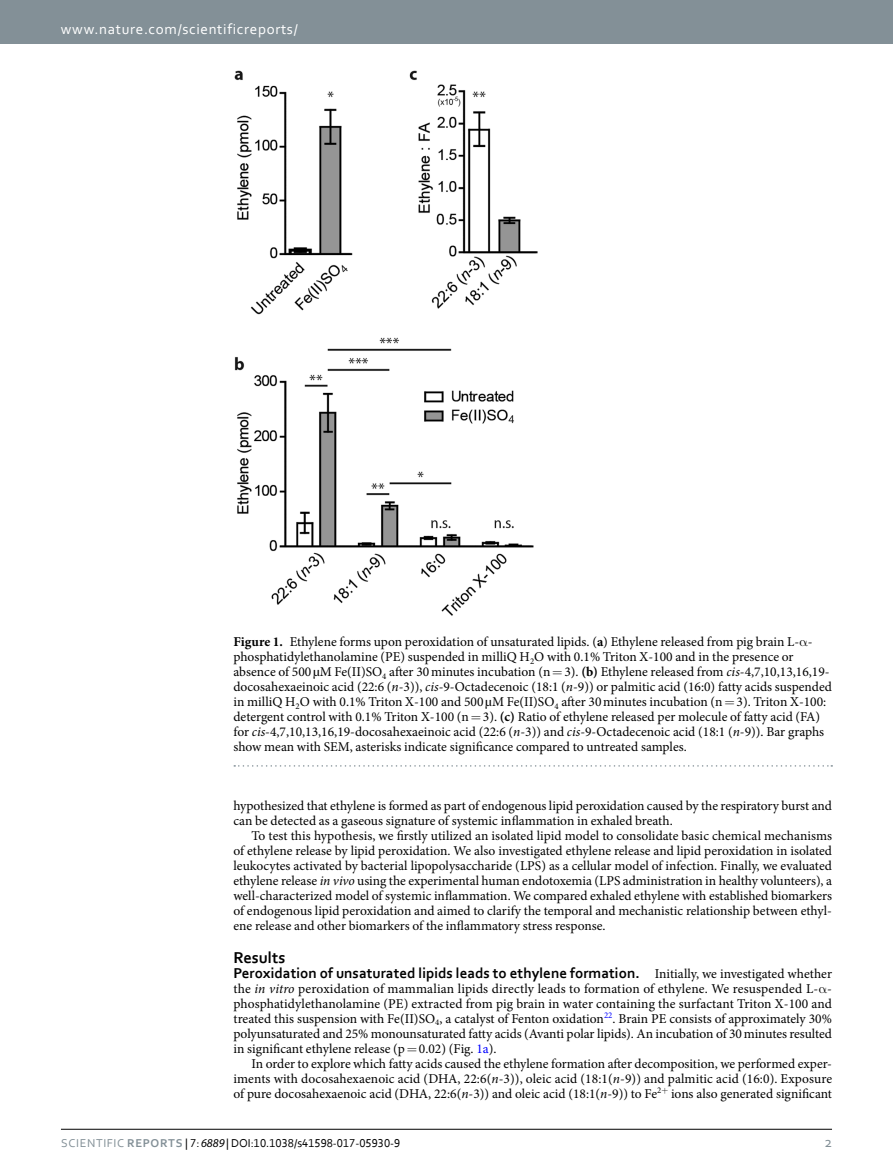
<style>
.page{position:relative;width:893px;height:1174px;background:#fff}
.page>*{position:absolute;margin:0;border:0;box-sizing:border-box;transform-origin:0 0}
.t1{font:700 16.5px "Corbel";color:#000}
.t2{font:700 15px "Corbel";color:#000}
.t3{font:15px "Corbel 2";letter-spacing:.045em;color:#fff}
.t4{font:15px "Corbel 2";color:#839097}
.t5{font:13.5px/15px "Minion Pro";color:#000;text-align:justify}
.t6{font:12px "Corbel";color:#000}
.s1{font-weight:700}
.s2{font-family:"STIX General"}
.s3{font-style:italic}
.s4{font-family:"Minion Pro";font-weight:400;font-size:13.5px}
.s5{color:#00f}
.s6{font-family:"Corbel 2";color:#839097}
.s7{font-family:"Corbel Bold 2";color:#839097}
.s8{font-family:"Myriad Pro";font-style:italic}
</style>
<div class="page">
<div style="left:0;top:0;width:893px;height:43px;background:#839097"></div>
<hr style="left:61px;top:1129px;width:771px;height:1px;background:#000">
<img style="left:234px;top:70px;width:304px;height:546px">
<svg style="left:234px;top:765px;width:598px;height:1px"></svg>
<p class="t3" style="left:61px;top:19px;width:238px">www.nature.com/scientificreports/</p>
<p class="t5" style="left:233px;top:634px;width:600px;text-align:left"><span class="s1">Figure 1.</span> Ethylene forms upon peroxidation of unsaturated lipids. (<span class="s1">a</span>) Ethylene released from pig brain L- - phosphatidylethanolamine (PE) suspended in milliQ H<sub>2</sub>O with 0.1% Triton X-100 and in the presence or absence of 500<span class="s2">µ</span>M Fe(II)SO<sub>4</sub> after 30minutes incubation (n 3). <span class="s1">(b)</span> Ethylene released from <span class="s3">cis</span>-4,7,10,13,16,19- docosahexaeinoic acid (22:6 (<span class="s3">n</span>-3)), <span class="s3">cis</span>-9-Octadecenoic (18:1 (<span class="s3">n</span>-9)) or palmitic acid (16:0) fatty acids suspended in milliQ H<sub>2</sub>O with 0.1% Triton X-100 and 500 <span class="s2">µ</span>M Fe(II)SO<sub>4</sub> after 30minutes incubation (n 3). Triton X-100: detergent control with 0.1% Triton X-100 (n 3). <span class="s1">(c)</span> Ratio of ethylene released per molecule of fatty acid (FA) for <span class="s3">cis</span>-4,7,10,13,16,19-docosahexaeinoic acid (22:6 (<span class="s3">n</span>-3)) and <span class="s3">cis</span>-9-Octadecenoic acid (18:1 (<span class="s3">n</span>-9)). Bar graphs show mean with SEM, asterisks indicate significance compared to untreated samples.</p>
<p class="t5" style="left:233px;top:798px;width:600px">hypothesized that ethylene is formed as part of endogenous lipid peroxidation caused by the respiratory burst and can be detected as a gaseous signature of systemic inflammation in exhaled breath.</p>
<p class="t5" style="left:233px;top:828px;width:600px;text-indent:18px">To test this hypothesis, we firstly utilized an isolated lipid model to consolidate basic chemical mechanisms of ethylene release by lipid peroxidation. We also investigated ethylene release and lipid peroxidation in isolated leukocytes activated by bacterial lipopolysaccharide (LPS) as a cellular model of infection. Finally, we evaluated ethylene release <span class="s3">in vivo</span> using the experimental human endotoxemia (LPS administration in healthy volunteers), a well-characterized model of systemic inflammation. We compared exhaled ethylene with established biomarkers of endogenous lipid peroxidation and aimed to clarify the temporal and mechanistic relationship between ethyl&shy;ene release and other biomarkers of the inflammatory stress response.</p>
<p class="t1" style="left:233px;top:947px;width:53px">Results</p>
<p class="t2" style="left:233px;top:963px;width:600px">Peroxidation of unsaturated lipids leads to ethylene formation. <span class="s4">Initially, we investigated whether</span></p>
<p class="t5" style="left:233px;top:981px;width:600px">the <span class="s3">in vitro</span> peroxidation of mammalian lipids directly leads to formation of ethylene. We resuspended L- - phosphatidylethanolamine (PE) extracted from pig brain in water containing the surfactant Triton X-100 and treated this suspension with Fe(II)SO<sub>4</sub>, a catalyst of Fenton oxidation<sup>22</sup>. Brain PE consists of approximately 30% polyunsaturated and 25% monounsaturated fatty acids (Avanti polar lipids). An incubation of 30minutes resulted in significant ethylene release (p 0.02) (Fig. <span class="s5">1a</span>).</p>
<p class="t5" style="left:233px;top:1055px;width:600px;text-indent:18px">In order to explore which fatty acids caused the ethylene formation after decomposition, we performed exper&shy;iments with docosahexaenoic acid (DHA, 22:6(<span class="s3">n</span>-3)), oleic acid (18:1(<span class="s3">n</span>-9)) and palmitic acid (16:0). Exposure of pure docosahexaenoic acid (DHA, 22:6(<span class="s3">n</span>-3)) and oleic acid (18:1(<span class="s3">n</span>-9)) to Fe<sup>2</sup> ions also generated significant</p>
<p class="t6" style="left:61px;top:1135px;width:341px"><span class="s6">SCIENTIfIC</span> <span class="s7">REPORTS</span> | 7: <span class="s8">6889</span> | DOI:10.1038/s41598-017-05930-9</p>
<p class="t4" style="left:824px;top:1132px;width:9px">2</p>
</div>
